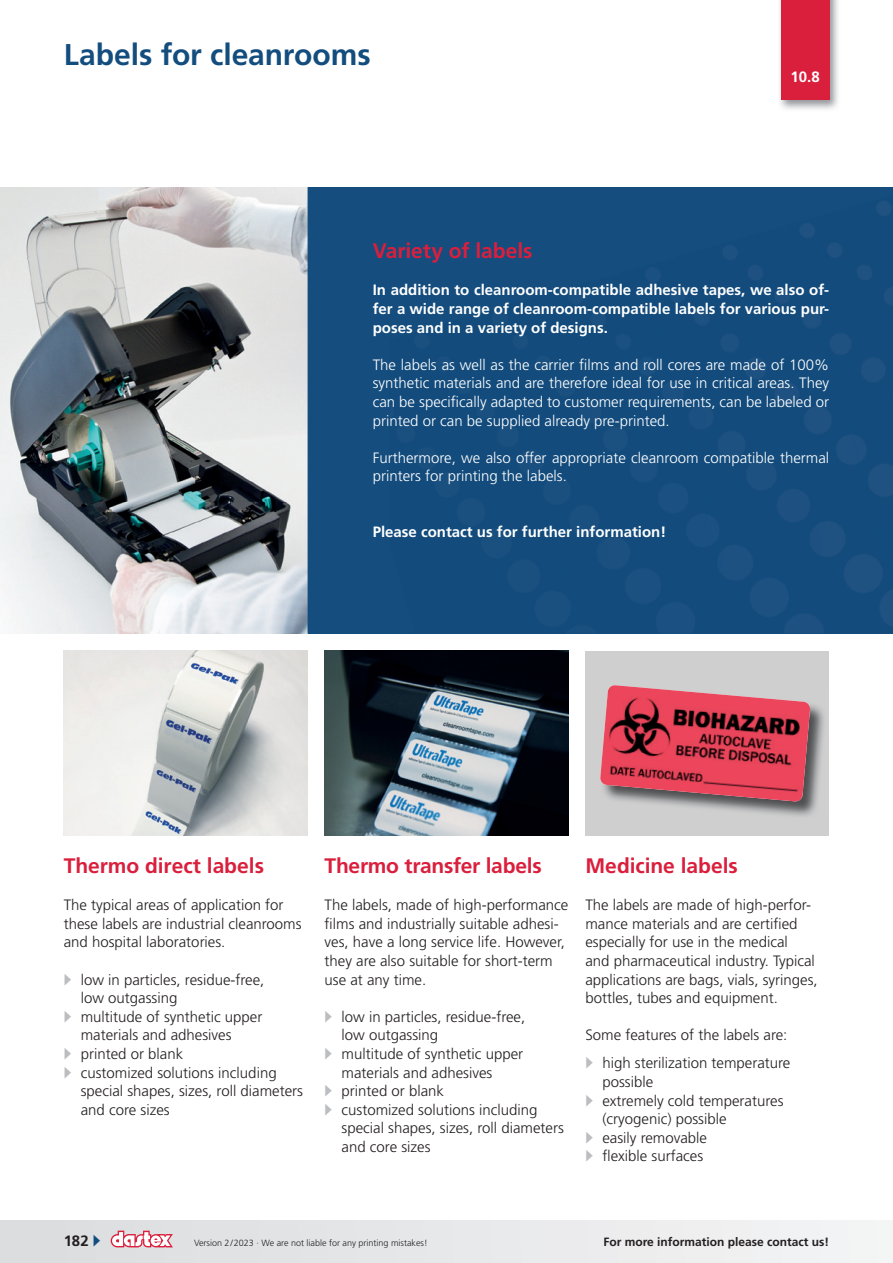
<style>
.page{position:relative;width:893px;height:1263px;background:#fff}
.page>*{position:absolute;margin:0;border:0;box-sizing:border-box;transform-origin:0 0}
.t1{font:700 30px "Frutiger LT Std";letter-spacing:-.005em;color:#134d7e}
.t2{font:700 21px "Frutiger LT Std";letter-spacing:-.005em;color:#da1f3d}
.t3{font:300 15px/18.6px "Frutiger LT Std";color:#231f20}
.t4{font:300 15px/18.6px "Frutiger LT Std";color:#fff;text-align:justify}
.t5{font:700 15px/18.6px "Frutiger LT Std";color:#fff;text-align:justify}
.t6{font:700 15px "Frutiger LT Std";color:#231f20}
.t7{font:700 12px "Frutiger LT Std";color:#231f20}
.t8{font:300 9px "Frutiger LT Std";color:#231f20}
.s1{color:#bcbdc0}
.s2{color:#134d7e}
</style>
<div class="page">
<div style="left:0;top:1220px;width:893px;height:43px;background:#e8e9ea"></div>
<svg style="left:111px;top:1230px;width:62px;height:17px"></svg>
<img style="left:780px;top:0;width:58px;height:109px">
<div style="left:781px;top:0;width:48px;height:100px;background:#da1f3d"></div>
<img style="left:64px;top:651px;width:244px;height:184px">
<img style="left:325px;top:651px;width:243px;height:184px">
<div style="left:585px;top:651px;width:244px;height:184px;background:#cfcfcf"></div>
<img style="left:645px;top:705px;width:179px;height:111px">
<img style="left:600px;top:685px;width:210px;height:117px">
<img style="left:0;top:187px;width:308px;height:447px">
<div style="left:308px;top:187px;width:82px;height:447px;background:#144d7e"></div>
<div style="left:390px;top:187px;width:503px;height:447px;background:#144d7e"></div>
<div style="left:390px;top:311px;width:98px;height:101px;background:#124b7c"></div>
<div style="left:488px;top:268px;width:152px;height:144px;background:#124b7c"></div>
<img style="left:640px;top:224px;width:152px;height:145px">
<img style="left:792px;top:195px;width:101px;height:164px">
<div style="left:390px;top:412px;width:127px;height:146px;background:#124b7c"></div>
<div style="left:517px;top:369px;width:152px;height:145px;background:#124b7c"></div>
<img style="left:669px;top:325px;width:181px;height:145px">
<img style="left:835px;top:359px;width:58px;height:68px">
<div style="left:394px;top:514px;width:152px;height:120px;background:#124b7c"></div>
<img style="left:546px;top:470px;width:152px;height:87px">
<img style="left:698px;top:427px;width:152px;height:130px">
<img style="left:850px;top:414px;width:43px;height:114px">
<img style="left:510px;top:557px;width:267px;height:77px">
<img style="left:777px;top:528px;width:116px;height:106px">
<img style="left:702px;top:608px;width:98px;height:26px">
<h1 class="t1" style="left:64px;top:37px;width:308px">Labels for cleanrooms</h1>
<p class="t5" style="left:790px;top:68px;width:31px">10.8</p>
<h2 class="t2" style="left:373px;top:238px;width:161px">Variety of labels</h2>
<p class="t5" style="left:373px;top:281px;width:458px">In addition to cleanroom-compatible adhesive tapes, we also of&shy;fer a wide range of cleanroom-compatible labels for various pur&shy;poses and in a variety of designs.</p>
<p class="t4" style="left:373px;top:355px;width:458px">The labels as well as the carrier films and roll cores are made of 100% synthetic materials and are therefore ideal for use in critical areas. They can be specifically adapted to customer requirements, can be labeled or printed or can be supplied already pre-printed.</p>
<p class="t4" style="left:373px;top:448px;width:458px">Furthermore, we also offer appropriate cleanroom compatible thermal printers for printing the labels.</p>
<p class="t5" style="left:373px;top:523px;width:295px">Please contact us for further information!</p>
<h2 class="t2" style="left:64px;top:853px;width:202px">Thermo direct labels</h2>
<p class="t3" style="left:64px;top:896px;width:239px">The typical areas of application for these labels are industrial cleanrooms and hospital laboratories.</p>
<p class="t3" style="left:64px;top:970px;width:202px"><span class="s1">▶</span> low in particles, residue-free,</p>
<p class="t3" style="left:81px;top:989px;width:98px">low outgassing</p>
<p class="t3" style="left:64px;top:1007px;width:200px"><span class="s1">▶</span> multitude of synthetic upper</p>
<p class="t3" style="left:81px;top:1026px;width:152px">materials and adhesives</p>
<p class="t3" style="left:64px;top:1045px;width:121px"><span class="s1">▶</span> printed or blank</p>
<p class="t3" style="left:64px;top:1063px;width:214px"><span class="s1">▶</span> customized solutions including</p>
<p class="t3" style="left:81px;top:1082px;width:224px">special shapes, sizes, roll diameters</p>
<p class="t3" style="left:81px;top:1100px;width:90px">and core sizes</p>
<h2 class="t2" style="left:325px;top:853px;width:219px">Thermo transfer labels</h2>
<p class="t3" style="left:325px;top:896px;width:245px">The labels, made of high-performance films and industrially suitable adhesi&shy;ves, have a long service life. However, they are also suitable for short-term use at any time.</p>
<p class="t3" style="left:325px;top:1007px;width:202px"><span class="s1">▶</span> low in particles, residue-free,</p>
<p class="t3" style="left:342px;top:1026px;width:98px">low outgassing</p>
<p class="t3" style="left:325px;top:1045px;width:200px"><span class="s1">▶</span> multitude of synthetic upper</p>
<p class="t3" style="left:342px;top:1063px;width:152px">materials and adhesives</p>
<p class="t3" style="left:325px;top:1082px;width:121px"><span class="s1">▶</span> printed or blank</p>
<p class="t3" style="left:325px;top:1100px;width:214px"><span class="s1">▶</span> customized solutions including</p>
<p class="t3" style="left:342px;top:1119px;width:224px">special shapes, sizes, roll diameters</p>
<p class="t3" style="left:342px;top:1138px;width:90px">and core sizes</p>
<h2 class="t2" style="left:585px;top:853px;width:154px">Medicine labels</h2>
<p class="t3" style="left:585px;top:896px;width:234px">The labels are made of high-perfor&shy;mance materials and are certified especially for use in the medical<br>and pharmaceutical industry. Typical applications are bags, vials, syringes, bottles, tubes and equipment.</p>
<p class="t3" style="left:585px;top:1021px;width:207px;line-height:27.9px">Some features of the labels are: <span class="s1">▶</span> high sterilization temperature</p>
<p class="t3" style="left:602px;top:1073px;width:52px">possible</p>
<p class="t3" style="left:585px;top:1091px;width:200px"><span class="s1">▶</span> extremely cold temperatures</p>
<p class="t3" style="left:602px;top:1110px;width:126px">(cryogenic) possible</p>
<p class="t3" style="left:585px;top:1128px;width:123px"><span class="s1">▶</span> easily removable</p>
<p class="t3" style="left:585px;top:1147px;width:119px"><span class="s1">▶</span> flexible surfaces</p>
<p class="t6" style="left:64px;top:1232px;width:39px">182 <span class="s2">▶</span></p>
<p class="t8" style="left:194px;top:1237px;width:235px">Version 2/2023 · We are not liable for any printing mistakes!</p>
<p class="t7" style="left:603px;top:1234px;width:227px">For more information please contact us!</p>
</div>
